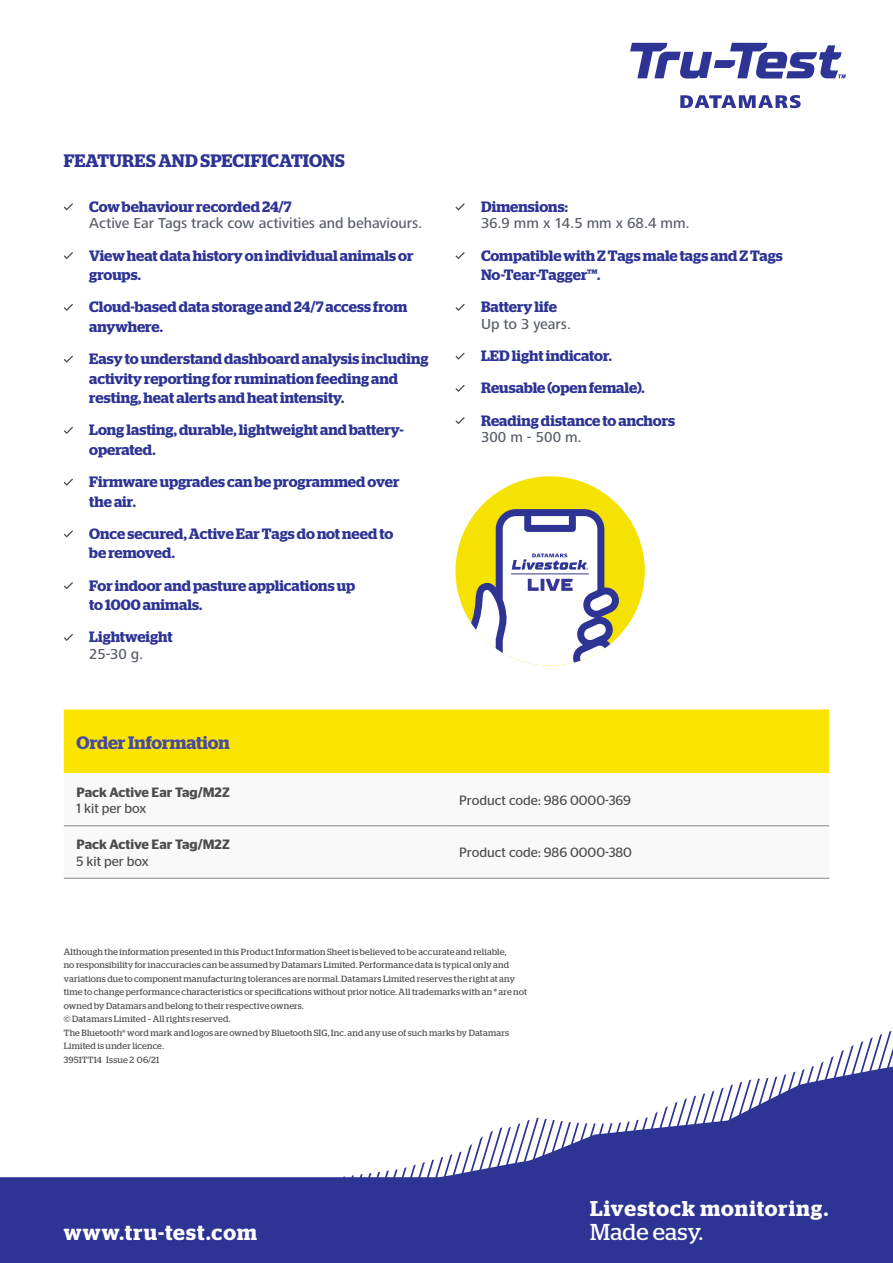
<style>
.page{position:relative;width:893px;height:1263px;background:#fff}
.page>*{position:absolute;margin:0;border:0;box-sizing:border-box;transform-origin:0 0}
.t1{font:22.95px "Stag";letter-spacing:.005em;color:#fff}
.t2{font:600 21.45px "Stag";letter-spacing:.05em;color:#fff}
.t3{font:600 18px "Stag";letter-spacing:.005em;color:#2d3494}
.t4{font:600 18px "Stag";color:#484a9f}
.t5{font:600 15px/19.5px "Stag";color:#2d3494}
.t6{font:500 15px "Frutiger Next Pro";letter-spacing:-.005em;color:#5b6069}
.t7{font:13.5px "Stag Sans";color:#4d4d4f}
.t8{font:600 13.5px "Stag Sans";color:#4d4d4f}
.t9{font:9px/13.5px "Stag";letter-spacing:.02em;color:#4d4d4f}
</style>
<div class="page">
<div style="left:0;top:1177px;width:893px;height:86px;background:#2d3494"></div>
<svg style="left:319px;top:1030px;width:574px;height:157px"></svg>
<div style="left:64px;top:709px;width:765px;height:64px;background:#fae400"></div>
<svg style="left:64px;top:773px;width:765px;height:105px"></svg>
<hr style="left:64px;top:825px;width:382px;height:1px;background:#92959d">
<hr style="left:446px;top:825px;width:383px;height:1px;background:#92959d">
<hr style="left:64px;top:878px;width:382px;height:1px;background:#92959d">
<hr style="left:446px;top:878px;width:383px;height:1px;background:#92959d">
<svg style="left:680px;top:95px;width:121px;height:13px"></svg>
<svg style="left:630px;top:43px;width:216px;height:36px"></svg>
<svg style="left:64px;top:203px;width:9px;height:7px"></svg>
<svg style="left:64px;top:252px;width:9px;height:7px"></svg>
<svg style="left:64px;top:304px;width:9px;height:7px"></svg>
<svg style="left:64px;top:356px;width:9px;height:7px"></svg>
<svg style="left:64px;top:427px;width:9px;height:7px"></svg>
<svg style="left:64px;top:479px;width:9px;height:7px"></svg>
<svg style="left:64px;top:530px;width:9px;height:7px"></svg>
<svg style="left:64px;top:582px;width:9px;height:7px"></svg>
<svg style="left:64px;top:634px;width:9px;height:7px"></svg>
<svg style="left:455px;top:203px;width:10px;height:7px"></svg>
<svg style="left:455px;top:252px;width:10px;height:7px"></svg>
<svg style="left:455px;top:304px;width:10px;height:7px"></svg>
<svg style="left:455px;top:353px;width:10px;height:7px"></svg>
<svg style="left:455px;top:385px;width:10px;height:7px"></svg>
<svg style="left:455px;top:417px;width:10px;height:7px"></svg>
<div style="left:455px;top:476px;width:190px;height:189px;background:#f5e202;border-radius:50%"></div>
<svg style="left:455px;top:505px;width:166px;height:160px"></svg>
<h3 class="t3" style="left:64px;top:151px;width:283px">FEATURES AND SPECIFICATIONS</h3>
<h3 class="t5" style="left:89px;top:197px;width:204px">Cow behaviour recorded 24/7</h3>
<h3 class="t6" style="left:89px;top:215px;width:335px">Active Ear Tags track cow activities and behaviours.</h3>
<h3 class="t5" style="left:89px;top:246px;width:326px">View heat data history on individual animals or groups.</h3>
<h3 class="t5" style="left:89px;top:297px;width:319px">Cloud-based data storage and 24/7 access from anywhere.</h3>
<h3 class="t5" style="left:89px;top:349px;width:341px">Easy to understand dashboard analysis including activity reporting for rumination feeding and resting, heat alerts and heat intensity.</h3>
<h3 class="t5" style="left:89px;top:420px;width:316px">Long lasting, durable, lightweight and battery&shy;operated.</h3>
<h3 class="t5" style="left:89px;top:472px;width:312px">Firmware upgrades can be programmed over the air.</h3>
<h3 class="t5" style="left:89px;top:524px;width:306px">Once secured, Active Ear Tags do not need to be removed.</h3>
<h3 class="t5" style="left:89px;top:576px;width:267px">For indoor and pasture applications up to 1000 animals.</h3>
<h3 class="t5" style="left:89px;top:627px;width:85px">Lightweight</h3>
<h3 class="t6" style="left:89px;top:645px;width:56px">25-30 g.</h3>
<h3 class="t4" style="left:77px;top:732px;width:155px">Order Information</h3>
<h3 class="t8" style="left:77px;top:784px;width:155px">Pack Active Ear Tag/M2Z</h3>
<h3 class="t7" style="left:77px;top:801px;width:72px">1 kit per box</h3>
<h3 class="t8" style="left:77px;top:837px;width:155px">Pack Active Ear Tag/M2Z</h3>
<h3 class="t7" style="left:77px;top:853px;width:74px">5 kit per box</h3>
<h3 class="t5" style="left:481px;top:197px;width:88px">Dimensions:</h3>
<h3 class="t6" style="left:481px;top:215px;width:210px">36.9 mm x 14.5 mm x 68.4 mm.</h3>
<h3 class="t5" style="left:481px;top:246px;width:303px">Compatible with Z Tags male tags and Z Tags<br>No-Tear-Tagger™.</h3>
<h3 class="t5" style="left:481px;top:297px;width:77px">Battery life</h3>
<h3 class="t6" style="left:481px;top:315px;width:92px">Up to 3 years.</h3>
<h3 class="t5" style="left:481px;top:340px;width:195px;line-height:32.2px">LED light indicator.<br>Reusable (open female).<br>Reading distance to anchors</h3>
<h3 class="t6" style="left:481px;top:429px;width:102px">300 m - 500 m.</h3>
<h3 class="t7" style="left:459px;top:792px;width:173px">Product code: 986 0000-369</h3>
<h3 class="t7" style="left:459px;top:845px;width:174px">Product code: 986 0000-380</h3>
<p class="t9" style="left:64px;top:945px;width:465px">Although the information presented in this Product Information Sheet is believed to be accurate and reliable,<br>no responsibility for inaccuracies can be assumed by Datamars Limited. Performance data is typical only and variations due to component manufacturing tolerances are normal. Datamars Limited reserves the right at any time to change performance characteristics or specifications without prior notice. All trademarks with an * are not owned by Datamars and belong to their respective owners.<br>© Datamars Limited – All rights reserved.<br>The Bluetooth® word mark and logos are owned by Bluetooth SIG, Inc. and any use of such marks by Datamars Limited is under licence.<br>3951TT14 Issue 2 06/21</p>
<h2 class="t2" style="left:590px;top:1196px;width:240px">Livestock monitoring.</h2>
<h2 class="t2" style="left:64px;top:1219px;width:195px">www.tru-test.com</h2>
<h1 class="t1" style="left:590px;top:1218px;width:114px">Made easy.</h1>
</div>
